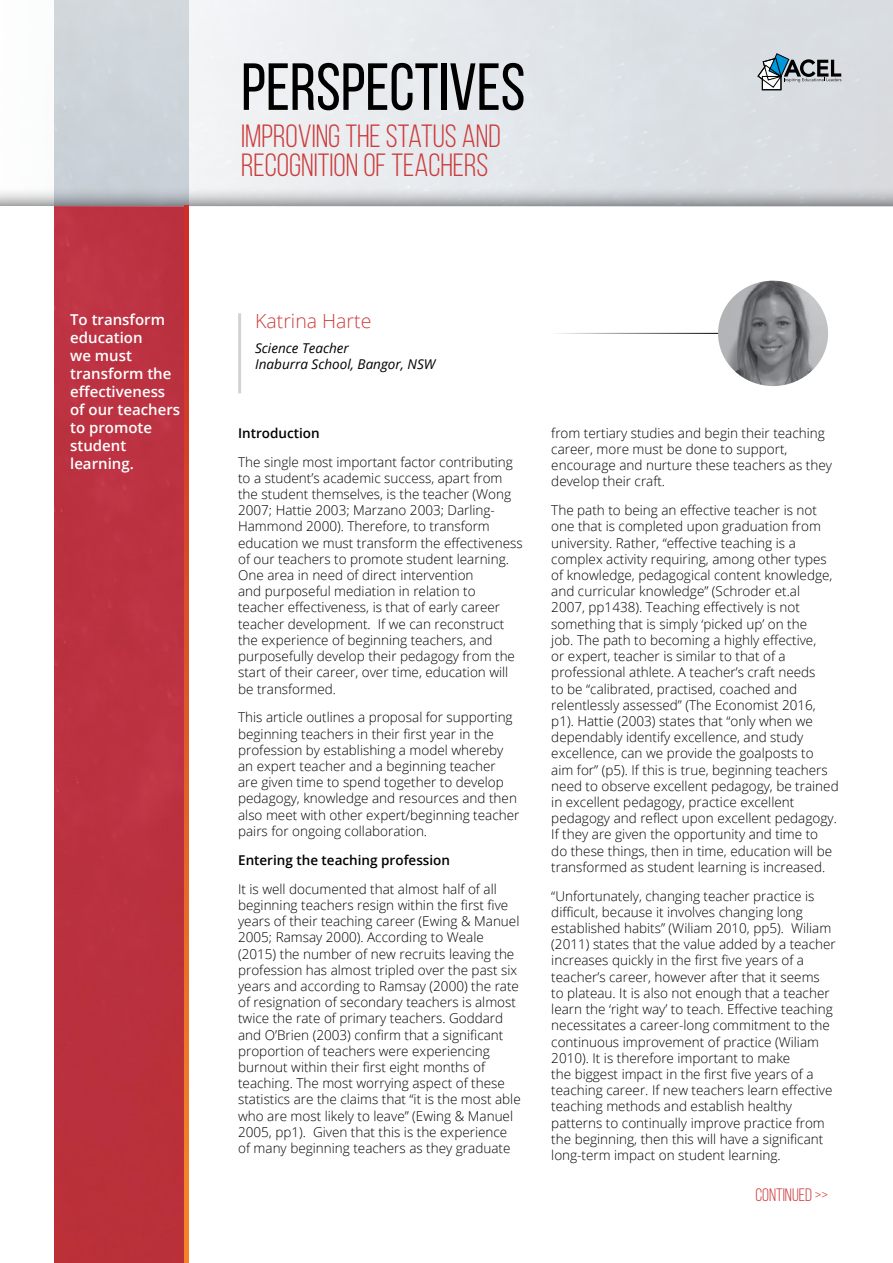
<style>
.page{position:relative;width:893px;height:1263px;background:#fff}
.page>*{position:absolute;margin:0;border:0;box-sizing:border-box;transform-origin:0 0}
.t1{font:66.45px "Bebas Neue";color:#000}
.t2{font:32.1px/28.5px "Bebas Neue";color:#cd3c3d}
.t3{font:300 19.5px "Open Sans";color:#cd3c3d}
.t4{font:18px "Bebas Neue";color:#cd3c3d}
.t5{font:600 15px/18px "Open Sans";color:#fff}
.t6{font:300 13.5px/16.2px "Open Sans";color:#000}
.t7{font:600 13.5px "Open Sans";color:#000}
.t8{font:italic 13.5px/16.2px "Open Sans";color:#000}
</style>
<div class="page">
<div style="left:54px;top:207px;width:131px;height:1056px;background:#bb3140"></div>
<hr style="left:238px;top:313px;width:3px;height:80px;background:#d1d3d4">
<hr style="left:550px;top:333px;width:223px;height:1px;background:#000">
<img style="left:718px;top:281px;width:110px;height:105px">
<div style="left:0;top:0;width:893px;height:207px;background:#000;opacity:.75"></div>
<svg style="left:757px;top:53px;width:84px;height:37px;background:#9aa6ad"></svg>
<svg style="left:185px;top:206px;width:4px;height:1057px;background:#e05828"></svg>
<p class="t5" style="left:70px;top:310px;width:112px">To transform education<br>we must transform the effectiveness of our teachers to promote student learning.</p>
<h1 class="t1" style="left:241px;top:51px;width:286px">PERSPECTIVES</h1>
<h2 class="t2" style="left:241px;top:122px;width:261px">IMPROVING THE STATUS AND<br>RECOGNITION OF TEACHERS</h2>
<h3 class="t3" style="left:255px;top:308px;width:118px">Katrina Harte</h3>
<p class="t8" style="left:255px;top:339px;width:182px">Science Teacher<br>Inaburra School, Bangor, NSW</p>
<p class="t7" style="left:238px;top:423px;width:83px">Introduction</p>
<p class="t6" style="left:238px;top:453px;width:286px">The single most important factor contributing to a student’s academic success, apart from the student themselves, is the teacher (Wong 2007; Hattie 2003; Marzano 2003; Darling-Hammond 2000). Therefore, to transform education we must transform the effectiveness of our teachers to promote student learning.<br>One area in need of direct intervention<br>and purposeful mediation in relation to teacher effectiveness, is that of early career teacher development. If we can reconstruct the experience of beginning teachers, and purposefully develop their pedagogy from the start of their career, over time, education will be transformed.</p>
<p class="t6" style="left:238px;top:709px;width:283px">This article outlines a proposal for supporting beginning teachers in their first year in the profession by establishing a model whereby an expert teacher and a beginning teacher<br>are given time to spend together to develop pedagogy, knowledge and resources and then also meet with other expert/beginning teacher pairs for ongoing collaboration.</p>
<p class="t7" style="left:238px;top:851px;width:213px">Entering the teaching profession</p>
<p class="t6" style="left:238px;top:880px;width:284px">It is well documented that almost half of all beginning teachers resign within the first five years of their teaching career (Ewing &amp; Manuel 2005; Ramsay 2000). According to Weale (2015) the number of new recruits leaving the profession has almost tripled over the past six years and according to Ramsay (2000) the rate of resignation of secondary teachers is almost twice the rate of primary teachers. Goddard and O’Brien (2003) confirm that a significant proportion of teachers were experiencing burnout within their first eight months of teaching. The most worrying aspect of these statistics are the claims that “it is the most able who are most likely to leave” (Ewing &amp; Manuel 2005, pp1). Given that this is the experience of many beginning teachers as they graduate</p>
<p class="t6" style="left:551px;top:424px;width:282px">from tertiary studies and begin their teaching career, more must be done to support, encourage and nurture these teachers as they develop their craft.</p>
<p class="t6" style="left:551px;top:502px;width:289px">The path to being an effective teacher is not one that is completed upon graduation from university. Rather, “effective teaching is a complex activity requiring, among other types of knowledge, pedagogical content knowledge, and curricular knowledge” (Schroder et.al<br>2007, pp1438). Teaching effectively is not something that is simply ‘picked up’ on the<br>job. The path to becoming a highly effective,<br>or expert, teacher is similar to that of a professional athlete. A teacher’s craft needs<br>to be “calibrated, practised, coached and relentlessly assessed” (The Economist 2016, p1). Hattie (2003) states that “only when we dependably identify excellence, and study excellence, can we provide the goalposts to aim for” (p5). If this is true, beginning teachers need to observe excellent pedagogy, be trained in excellent pedagogy, practice excellent pedagogy and reflect upon excellent pedagogy.<br>If they are given the opportunity and time to<br>do these things, then in time, education will be transformed as student learning is increased.</p>
<p class="t6" style="left:551px;top:887px;width:286px">“Unfortunately, changing teacher practice is difficult, because it involves changing long established habits” (Wiliam 2010, pp5). Wiliam (2011) states that the value added by a teacher increases quickly in the first five years of a teacher’s career, however after that it seems<br>to plateau. It is also not enough that a teacher learn the ‘right way’ to teach. Effective teaching necessitates a career-long commitment to the continuous improvement of practice (Wiliam 2010). It is therefore important to make<br>the biggest impact in the first five years of a teaching career. If new teachers learn effective teaching methods and establish healthy patterns to continually improve practice from the beginning, then this will have a significant long-term impact on student learning.</p>
<h3 class="t4" style="left:755px;top:1185px;width:74px">CONTINUED &gt;&gt;</h3>
</div>
